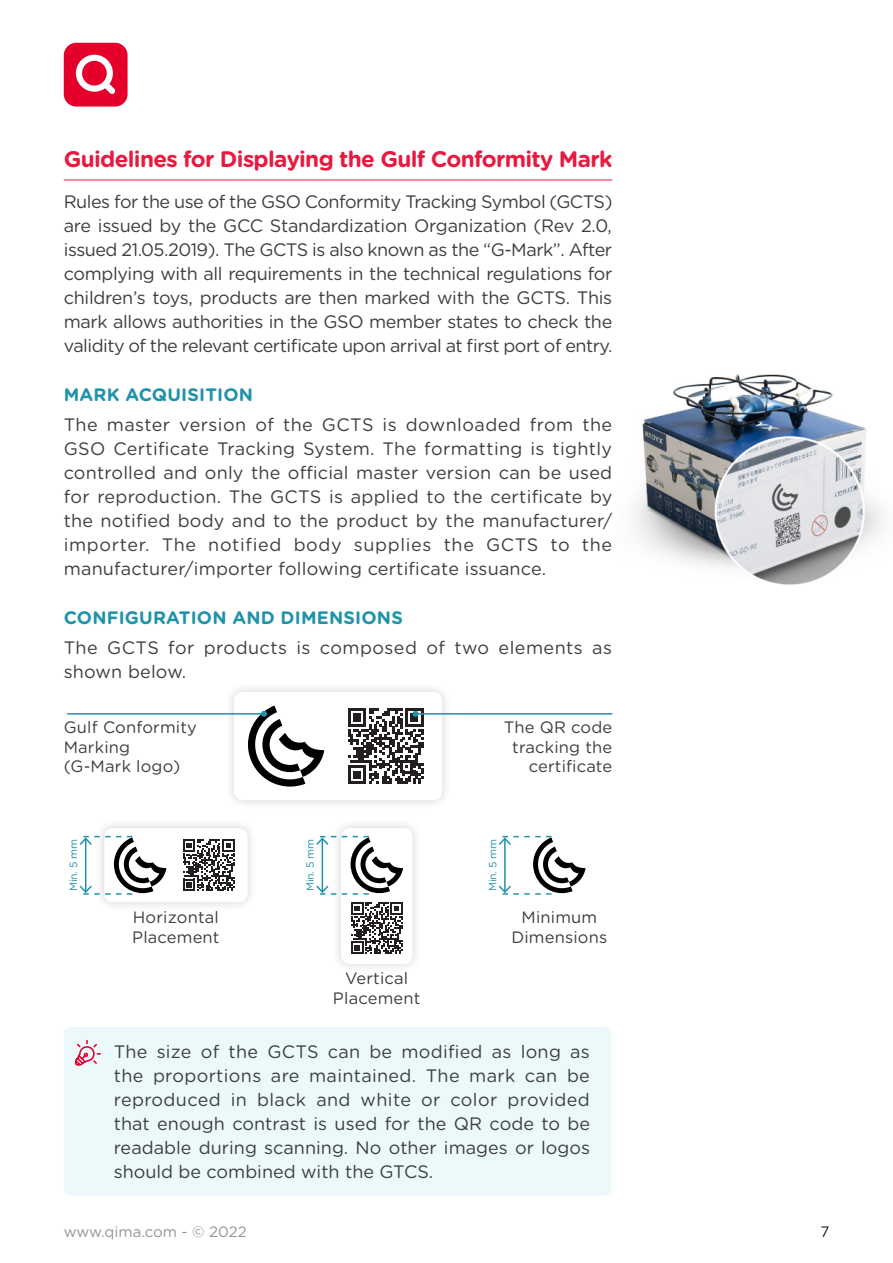
<style>
.page{position:relative;width:893px;height:1263px;background:#fff}
.page>*{position:absolute;margin:0;border:0;box-sizing:border-box;transform-origin:0 0}
.t1{font:700 22.5px "Gotham Rounded";letter-spacing:-.03em;color:#e71a40}
.t2{font:18px/24px "Gotham Rounded";color:#3e3e3f;text-align:justify}
.t3{font:18px/24px "Gotham Rounded";letter-spacing:.025em;color:#3e3e3f}
.t4{font:700 18px "Gotham Rounded";letter-spacing:.01em;color:#2092aa}
.t5{font:16.5px/19.8px "Gotham Rounded";letter-spacing:.01em;color:#3e3e3f}
.t6{font:15px "Gotham Rounded";color:#939598}
.t7{font:15px "Gotham Rounded";color:#231f20}
.t8{font:10.5px "Gotham Rounded";letter-spacing:-.02em;color:#2092aa}
</style>
<div class="page">
<div style="left:64px;top:43px;width:64px;height:64px;background:#e4002b;border-radius:12px"></div>
<svg style="left:76px;top:55px;width:39px;height:39px"></svg>
<hr style="left:64px;top:180px;width:548px;height:1px;background:#e71a40">
<div style="left:224px;top:682px;width:228px;height:128px;background:#231f20;opacity:.2"></div>
<div style="left:234px;top:692px;width:208px;height:108px;background:#fff;border-radius:9px"></div>
<hr style="left:67px;top:713px;width:197px;height:1px;background:#2092aa">
<svg style="left:248px;top:705px;width:76px;height:81px"></svg>
<hr style="left:415px;top:713px;width:197px;height:1px;background:#2092aa">
<svg style="left:348px;top:708px;width:75px;height:76px"></svg>
<div style="left:94px;top:818px;width:163px;height:94px;background:#f8f8f8"></div>
<div style="left:104px;top:828px;width:144px;height:74px;background:#fff;border-radius:9px"></div>
<svg style="left:183px;top:839px;width:52px;height:52px"></svg>
<svg style="left:79px;top:836px;width:87px;height:59px"></svg>
<div style="left:331px;top:818px;width:91px;height:156px;background:#231f20;opacity:.2"></div>
<div style="left:341px;top:828px;width:72px;height:136px;background:#fff;border-radius:9px"></div>
<svg style="left:351px;top:902px;width:52px;height:52px"></svg>
<svg style="left:316px;top:836px;width:87px;height:59px"></svg>
<svg style="left:498px;top:836px;width:88px;height:59px"></svg>
<div style="left:64px;top:1067px;width:547px;height:116px;background:#ebf9fb"></div>
<div style="left:64px;top:1027px;width:547px;height:40px;background:#ebf9fb"></div>
<div style="left:64px;top:1183px;width:547px;height:12px;background:#ebf9fb"></div>
<img style="left:635px;top:374px;width:248px;height:211px">
<p class="t1" style="left:64px;top:142px;width:550px">Guidelines for Displaying the Gulf Conformity Mark</p>
<p class="t2" style="left:64px;top:189px;width:550px">Rules for the use of the GSO Conformity Tracking Symbol (GCTS) are issued by the GCC Standardization Organization (Rev 2.0, issued 21.05.2019). The GCTS is also known as the “G-Mark”. After complying with all requirements in the technical regulations for children’s toys, products are then marked with the GCTS. This mark allows authorities in the GSO member states to check the validity of the relevant certificate upon arrival at first port of entry.</p>
<p class="t4" style="left:64px;top:382px;width:191px">MARK ACQUISITION</p>
<p class="t2" style="left:64px;top:411px;width:550px">The master version of the GCTS is downloaded from the GSO Certificate Tracking System. The formatting is tightly controlled and only the official master version can be used for reproduction. The GCTS is applied to the certificate by the notified body and to the product by the manufacturer/ importer. The notified body supplies the GCTS to the manufacturer/importer following certificate issuance.</p>
<p class="t4" style="left:64px;top:605px;width:341px">CONFIGURATION AND DIMENSIONS</p>
<p class="t3" style="left:64px;top:634px;width:550px">The GCTS for products is composed of two elements as shown below.</p>
<p class="t5" style="left:64px;top:716px;width:135px">Gulf Conformity<br>Marking (G-Mark logo)</p>
<p class="t5" style="left:504px;top:716px;width:110px;text-align:right">The QR code tracking the certificate</p>
<p class="t8" style="left:66px;top:891px;width:53px;rotate:-90deg">Min. 5 mm</p>
<p class="t5" style="left:132px;top:907px;width:89px">Horizontal<br>Placement</p>
<p class="t8" style="left:303px;top:891px;width:53px;rotate:-90deg">Min. 5 mm</p>
<p class="t5" style="left:333px;top:968px;width:89px;text-align:center">Vertical<br>Placement</p>
<p class="t8" style="left:485px;top:891px;width:53px;rotate:-90deg">Min. 5 mm</p>
<p class="t5" style="left:511px;top:907px;width:97px;text-align:center">Minimum<br>Dimensions</p>
<p class="t2" style="left:114px;top:1039px;width:478px">The size of the GCTS can be modified as long as the proportions are maintained. The mark can be reproduced in black and white or color provided that enough contrast is used for the QR code to be readable during scanning. No other images or logos should be combined with the GTCS.</p>
<p class="t6" style="left:64px;top:1221px;width:184px">www.qima.com - © 2022</p>
<p class="t7" style="left:820px;top:1221px;width:10px">7</p>
</div>
